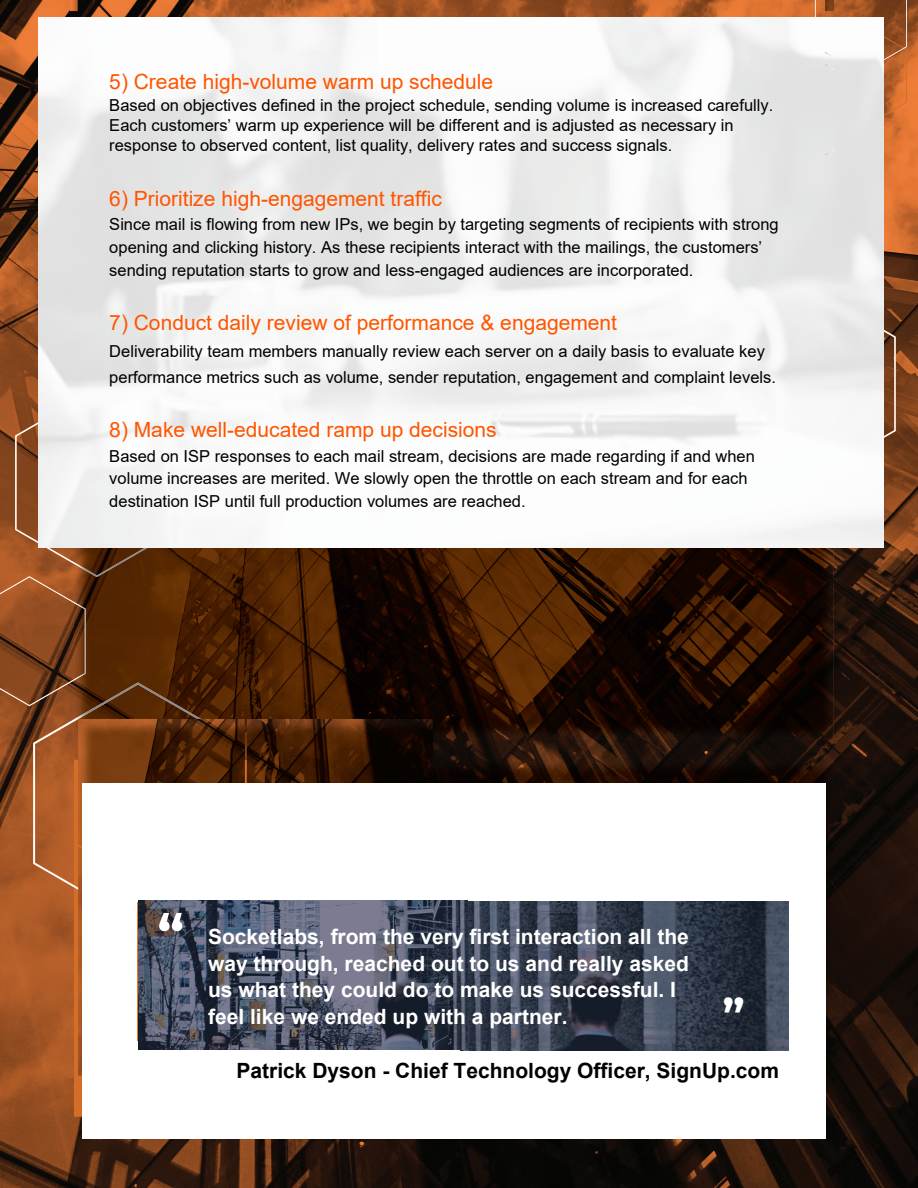
<style>
.page{position:relative;width:918px;height:1188px;background:#fff}
.page>*{position:absolute;margin:0;border:0;box-sizing:border-box;transform-origin:0 0}
.t1{font:700 54px "Montserrat";color:#fff}
.t2{font:700 45px "Montserrat";color:#fff}
.t3{font:700 21px/26.4px "Arial";color:#fff}
.t4{font:21px "Arial";color:#f50}
.t5{font:700 21px "Arial";color:#000}
.t6{font:16.5px/22.8px "Arial";color:#000}
</style>
<div class="page">
<img style="left:0;top:0;width:918px;height:1188px">
<svg style="left:884px;top:289px;width:12px;height:189px;background:#79482a"></svg>
<svg style="left:783px;top:0;width:124px;height:156px;background:#b6632f"></svg>
<svg style="left:0;top:388px;width:74px;height:318px;background:#914f25"></svg>
<svg style="left:33px;top:682px;width:45px;height:242px;background:#aa5e2e"></svg>
<img style="left:175px;top:547px;width:659px;height:192px">
<img style="left:74px;top:577px;width:103px;height:102px">
<img style="left:74px;top:547px;width:105px;height:30px">
<img style="left:74px;top:602px;width:12px;height:79px">
<img style="left:74px;top:682px;width:162px;height:57px">
<img style="left:38px;top:18px;width:846px;height:529px">
<img style="left:78px;top:719px;width:355px;height:357px">
<img style="left:428px;top:760px;width:406px;height:357px">
<div style="left:82px;top:783px;width:743px;height:356px;background:#fff"></div>
<img style="left:70px;top:0;width:755px;height:11px">
<img style="left:825px;top:0;width:9px;height:58px">
<img style="left:825px;top:64px;width:9px;height:91px">
<img style="left:460px;top:901px;width:328px;height:150px">
<img style="left:139px;top:900px;width:328px;height:149px">
<p class="t4" style="left:109px;top:67px;width:385px">5) Create high-volume warm up schedule</p>
<p class="t6" style="left:109px;top:96px;width:666px;line-height:19.8px">Based on objectives defined in the project schedule, sending volume is increased carefully.<br>Each customers’ warm up experience will be different and is adjusted as necessary in response to observed content, list quality, delivery rates and success signals.</p>
<p class="t4" style="left:109px;top:184px;width:334px">6) Prioritize high-engagement traffic</p>
<p class="t6" style="left:109px;top:213px;width:671px">Since mail is flowing from new IPs, we begin by targeting segments of recipients with strong opening and clicking history. As these recipients interact with the mailings, the customers’ sending reputation starts to grow and less-engaged audiences are incorporated.</p>
<p class="t4" style="left:109px;top:308px;width:509px">7) Conduct daily review of performance &amp; engagement</p>
<p class="t6" style="left:109px;top:339px;width:668px;line-height:25.7px">Deliverability team members manually review each server on a daily basis to evaluate key performance metrics such as volume, sender reputation, engagement and complaint levels.</p>
<p class="t4" style="left:109px;top:415px;width:389px">8) Make well-educated ramp up decisions</p>
<p class="t6" style="left:109px;top:444px;width:647px">Based on ISP responses to each mail stream, decisions are made regarding if and when volume increases are merited. We slowly open the throttle on each stream and for each destination ISP until full production volumes are reached.</p>
<h1 class="t1" style="left:157px;top:895px;width:28px">“</h1>
<p class="t3" style="left:208px;top:924px;width:482px">Socketlabs, from the very first interaction all the way through, reached out to us and really asked us what they could do to make us successful. I feel like we ended up with a partner.</p>
<h2 class="t2" style="left:723px;top:983px;width:24px">”</h2>
<p class="t5" style="left:236px;top:1056px;width:544px">Patrick Dyson - Chief Technology Officer, SignUp.com</p>
</div>
